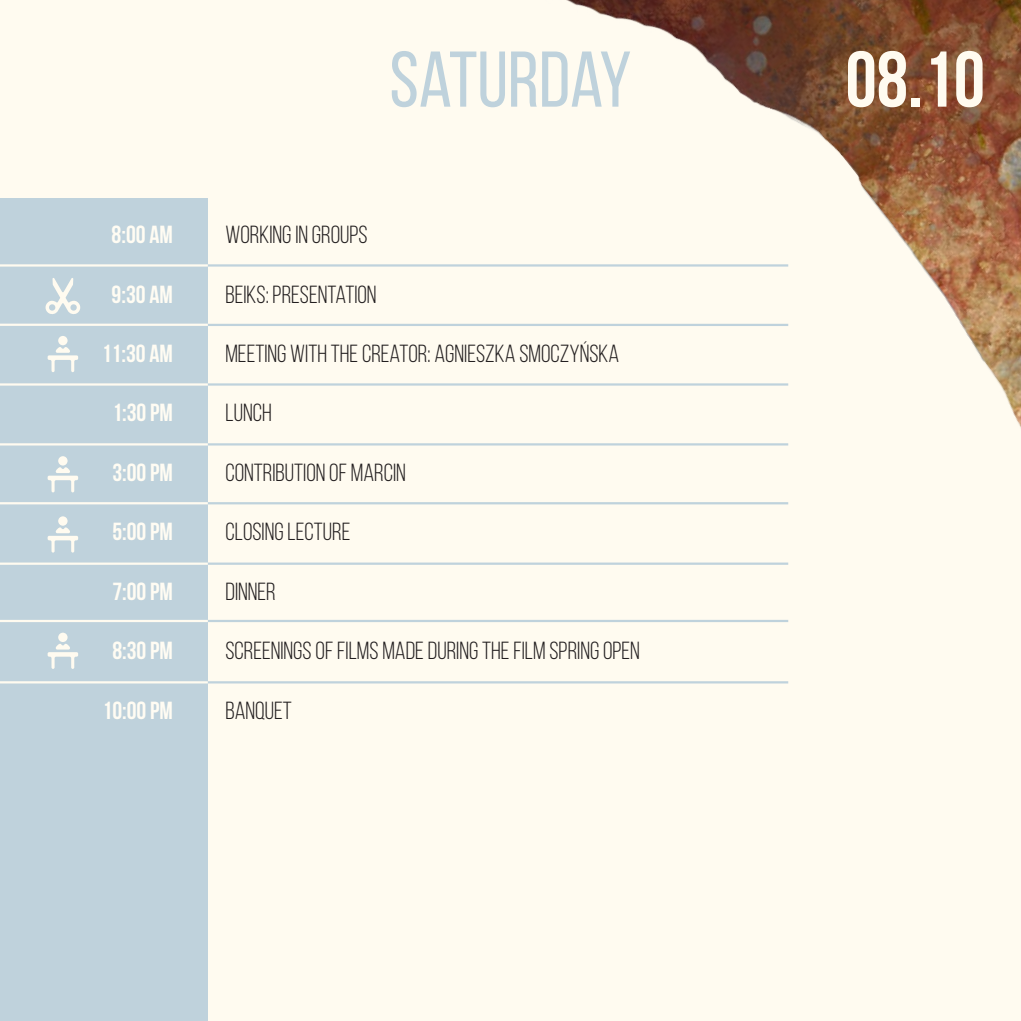
<style>
.page{position:relative;width:1021px;height:1021px;background:#fff}
.page>*{position:absolute;margin:0;border:0;box-sizing:border-box;transform-origin:0 0}
.t1{font:78.75px "Bebas Neue";color:#bfd2dc}
.t2{font:700 78.75px "Bebas Neue";color:#fffbf0}
.t3{font:24.75px "Bebas Neue";color:#231f20}
.t4{font:700 24.75px "Bebas Neue";color:#fffcf3}
</style>
<div class="page">
<div style="left:0;top:0;width:1020px;height:1020px;background:#fffbf0"></div>
<img style="left:208px;top:0;width:812px;height:684px">
<div style="left:0;top:198px;width:208px;height:822px;background:#bfd2dc"></div>
<hr style="left:0;top:264px;width:788px;height:2px;background:#bfd2dc">
<hr style="left:0;top:264px;width:208px;height:2px;background:#fffbf0">
<hr style="left:0;top:324px;width:788px;height:2px;background:#bfd2dc">
<hr style="left:0;top:323px;width:208px;height:3px;background:#fffbf0">
<hr style="left:0;top:383px;width:788px;height:2px;background:#bfd2dc">
<hr style="left:0;top:383px;width:208px;height:2px;background:#fffbf0">
<hr style="left:0;top:502px;width:788px;height:2px;background:#bfd2dc">
<hr style="left:0;top:502px;width:208px;height:2px;background:#fffbf0">
<hr style="left:0;top:443px;width:788px;height:2px;background:#bfd2dc">
<hr style="left:0;top:443px;width:208px;height:2px;background:#fffbf0">
<hr style="left:0;top:562px;width:788px;height:3px;background:#bfd2dc">
<hr style="left:0;top:562px;width:208px;height:3px;background:#fffbf0">
<hr style="left:0;top:620px;width:788px;height:2px;background:#bfd2dc">
<hr style="left:0;top:620px;width:208px;height:2px;background:#fffbf0">
<hr style="left:0;top:681px;width:788px;height:2px;background:#bfd2dc">
<hr style="left:0;top:681px;width:208px;height:2px;background:#fffbf0">
<div style="left:58px;top:336px;width:10px;height:9px;background:#fffbf0;border-radius:50%"></div>
<svg style="left:48px;top:347px;width:30px;height:25px"></svg>
<div style="left:58px;top:456px;width:10px;height:9px;background:#fffbf0;border-radius:50%"></div>
<svg style="left:48px;top:467px;width:30px;height:25px"></svg>
<div style="left:58px;top:516px;width:10px;height:9px;background:#fffbf0;border-radius:50%"></div>
<svg style="left:48px;top:527px;width:30px;height:25px"></svg>
<div style="left:58px;top:632px;width:10px;height:10px;background:#fffbf0;border-radius:50%"></div>
<svg style="left:48px;top:643px;width:30px;height:26px"></svg>
<svg style="left:45px;top:278px;width:36px;height:36px"></svg>
<h1 class="t1" style="left:389px;top:37px;width:243px">SATURDAY</h1>
<h1 class="t2" style="left:845px;top:36px;width:141px">08.10</h1>
<p class="t4" style="left:112px;top:221px;width:63px">8:00 AM</p>
<p class="t3" style="left:225px;top:221px;width:144px">WORKING IN GROUPS</p>
<p class="t4" style="left:112px;top:280px;width:63px">9:30 AM</p>
<p class="t4" style="left:102px;top:340px;width:73px">11:30 AM</p>
<p class="t3" style="left:225px;top:281px;width:153px">BEIKS: PRESENTATION</p>
<p class="t3" style="left:225px;top:340px;width:395px">MEETING WITH THE CREATOR: AGNIESZKA SMOCZYŃSKA</p>
<p class="t4" style="left:112px;top:399px;width:62px">1:30 PM</p>
<p class="t3" style="left:225px;top:399px;width:48px">LUNCH</p>
<p class="t4" style="left:112px;top:459px;width:62px">3:00 PM</p>
<p class="t3" style="left:225px;top:459px;width:182px">CONTRIBUTION OF MARCIN</p>
<p class="t4" style="left:112px;top:518px;width:62px">5:00 PM</p>
<p class="t3" style="left:225px;top:518px;width:126px">CLOSING LECTURE</p>
<p class="t4" style="left:112px;top:577px;width:62px">7:00 PM</p>
<p class="t3" style="left:225px;top:578px;width:52px">DINNER</p>
<p class="t4" style="left:112px;top:637px;width:62px">8:30 PM</p>
<p class="t3" style="left:225px;top:637px;width:416px">SCREENINGS OF FILMS MADE DURING THE FILM SPRING OPEN</p>
<p class="t4" style="left:102px;top:696px;width:72px">10:00 PM</p>
<p class="t3" style="left:225px;top:696px;width:68px">BANQUET</p>
</div>
